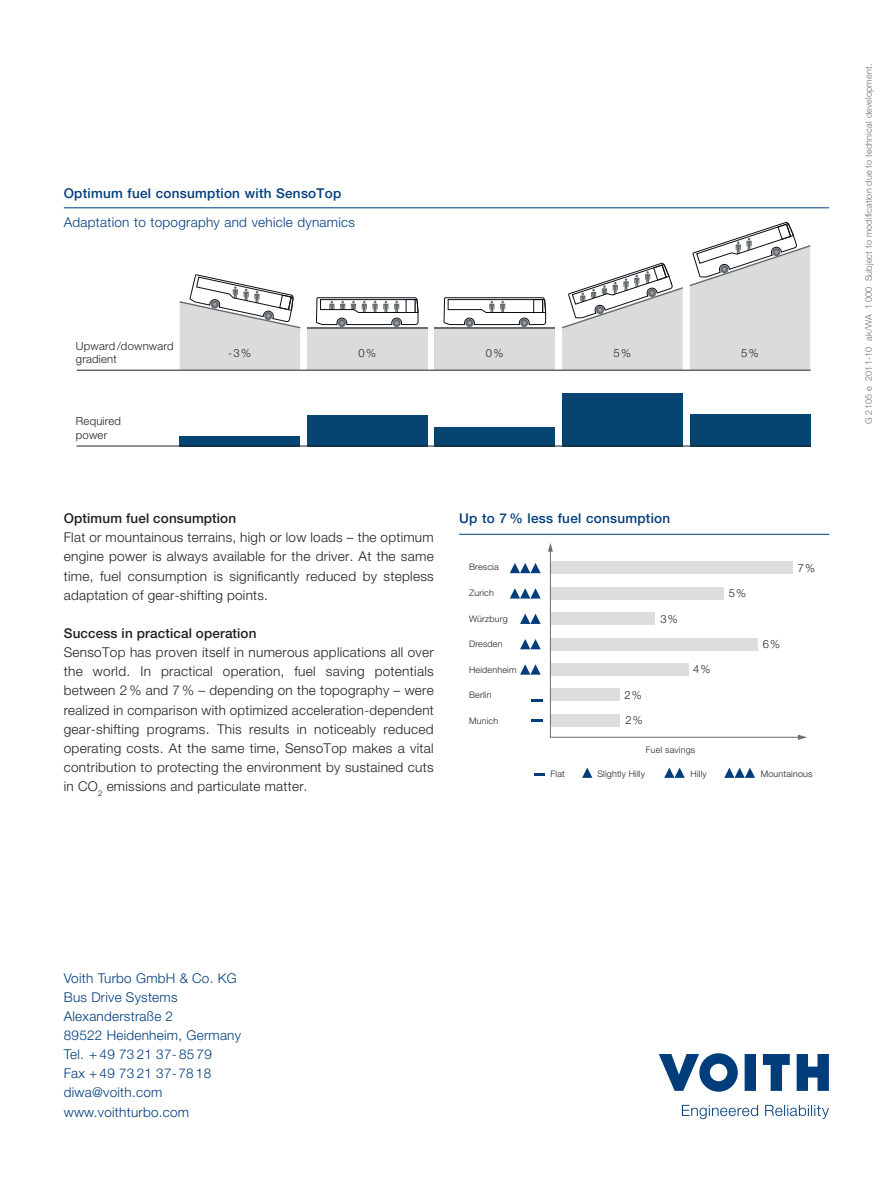
<style>
.page{position:relative;width:893px;height:1191px;background:#fff}
.page>*{position:absolute;margin:0;border:0;box-sizing:border-box;transform-origin:0 0}
.t1{font:300 13.5px/19.2px "Helvetica Neue LT Pro";letter-spacing:.02em;color:#231f20;text-align:justify}
.t2{font:300 13.5px/19.2px "Helvetica Neue LT Pro";letter-spacing:.02em;color:#013c7b}
.t3{font:500 13.5px "Helvetica Neue LT Pro";letter-spacing:.02em;color:#013c7b}
.t4{font:500 13.5px "Helvetica Neue LT Pro";letter-spacing:.01em;color:#231f20}
.t5{font:300 11.25px/13.5px "Helvetica Neue LT Pro";letter-spacing:.02em;color:#231f20}
.t6{font:300 9px "Helvetica Neue LT Pro";letter-spacing:.02em;color:#231f20}
.t7{font:300 9px "Helvetica Neue LT Pro";letter-spacing:.02em;color:#6c6d70}
</style>
<div class="page">
<hr style="left:459px;top:534px;width:370px;height:1px;background:#013c7b">
<svg style="left:549px;top:551px;width:249px;height:187px"></svg>
<svg style="left:798px;top:734px;width:9px;height:6px"></svg>
<svg style="left:548px;top:543px;width:5px;height:8px"></svg>
<svg style="left:510px;top:563px;width:31px;height:10px"></svg>
<svg style="left:510px;top:588px;width:31px;height:10px"></svg>
<svg style="left:520px;top:639px;width:21px;height:10px"></svg>
<svg style="left:520px;top:613px;width:21px;height:11px"></svg>
<svg style="left:520px;top:664px;width:21px;height:10px"></svg>
<svg style="left:531px;top:719px;width:11px;height:2px"></svg>
<svg style="left:582px;top:767px;width:10px;height:11px"></svg>
<svg style="left:664px;top:767px;width:21px;height:11px"></svg>
<svg style="left:724px;top:767px;width:31px;height:11px"></svg>
<svg style="left:534px;top:773px;width:10px;height:2px"></svg>
<svg style="left:531px;top:699px;width:11px;height:3px"></svg>
<div style="left:307px;top:327px;width:120px;height:60px;background:#dadcdc"></div>
<div style="left:435px;top:327px;width:120px;height:60px;background:#dadcdc"></div>
<div style="left:690px;top:414px;width:120px;height:32px;background:#064571"></div>
<div style="left:562px;top:393px;width:121px;height:53px;background:#064571"></div>
<div style="left:435px;top:427px;width:120px;height:19px;background:#064571"></div>
<div style="left:307px;top:415px;width:120px;height:31px;background:#064571"></div>
<div style="left:180px;top:436px;width:120px;height:10px;background:#064571"></div>
<svg style="left:465px;top:319px;width:9px;height:8px"></svg>
<hr style="left:307px;top:327px;width:120px;height:1px;background:#666b6e">
<hr style="left:435px;top:327px;width:120px;height:1px;background:#666b6e">
<div style="left:169px;top:370px;width:652px;height:19px;background:#fff"></div>
<svg style="left:443px;top:297px;width:103px;height:28px"></svg>
<svg style="left:690px;top:221px;width:120px;height:149px"></svg>
<svg style="left:562px;top:262px;width:121px;height:108px"></svg>
<svg style="left:180px;top:274px;width:120px;height:96px"></svg>
<svg style="left:316px;top:297px;width:103px;height:28px"></svg>
<hr style="left:64px;top:207px;width:765px;height:1px;background:#013c7b">
<hr style="left:77px;top:370px;width:733px;height:1px;background:#231f20">
<hr style="left:77px;top:446px;width:733px;height:1px;background:#231f20">
<svg style="left:682px;top:1104px;width:76px;height:15px"></svg>
<svg style="left:765px;top:1104px;width:64px;height:14px"></svg>
<svg style="left:659px;top:1053px;width:79px;height:38px"></svg>
<svg style="left:745px;top:1054px;width:11px;height:36px"></svg>
<svg style="left:763px;top:1054px;width:27px;height:36px"></svg>
<svg style="left:797px;top:1054px;width:32px;height:36px"></svg>
<p class="t3" style="left:64px;top:185px;width:279px">Optimum fuel consumption with SensoTop</p>
<p class="t2" style="left:64px;top:212px;width:293px">Adaptation to topography and vehicle dynamics</p>
<p class="t5" style="left:76px;top:339px;width:99px">Upward /downward gradient</p>
<p class="t5" style="left:228px;top:346px;width:25px">-3%</p>
<p class="t5" style="left:358px;top:346px;width:19px">0%</p>
<p class="t5" style="left:486px;top:346px;width:19px">0%</p>
<p class="t5" style="left:613px;top:346px;width:19px">5%</p>
<p class="t5" style="left:741px;top:346px;width:19px">5%</p>
<p class="t5" style="left:76px;top:414px;width:47px">Required power</p>
<p class="t4" style="left:64px;top:510px;width:174px">Optimum fuel consumption</p>
<p class="t1" style="left:64px;top:527px;width:371px">Flat or mountainous terrains, high or low loads – the optimum engine power is always available for the driver. At the same time, fuel consumption is significantly reduced by stepless adaptation of gear-shifting points.</p>
<p class="t4" style="left:64px;top:625px;width:194px">Success in practical operation</p>
<p class="t1" style="left:64px;top:642px;width:371px">SensoTop has proven itself in numerous applications all over the world. In practical operation, fuel saving potentials between 2 % and 7 % – depending on the topography – were realized in comparison with optimized acceleration-dependent gear-shifting programs. This results in noticeably reduced operating costs. At the same time, SensoTop makes a vital contribution to protecting the environment by sustained cuts in CO<sub>2</sub> emissions and particulate matter.</p>
<p class="t3" style="left:459px;top:510px;width:212px">Up to 7% less fuel consumption</p>
<p class="t6" style="left:469px;top:562px;width:31px">Brescia</p>
<p class="t6" style="left:469px;top:587px;width:26px">Zurich</p>
<p class="t6" style="left:469px;top:613px;width:40px">Würzburg</p>
<p class="t6" style="left:469px;top:638px;width:35px">Dresden</p>
<p class="t6" style="left:469px;top:664px;width:49px">Heidenheim</p>
<p class="t6" style="left:469px;top:689px;width:24px">Berlin</p>
<p class="t6" style="left:469px;top:715px;width:31px">Munich</p>
<p class="t5" style="left:660px;top:611px;width:19px">3%</p>
<p class="t5" style="left:625px;top:687px;width:19px">2%</p>
<p class="t5" style="left:626px;top:713px;width:19px">2%</p>
<p class="t5" style="left:693px;top:662px;width:19px">4%</p>
<p class="t6" style="left:646px;top:744px;width:51px">Fuel savings</p>
<p class="t5" style="left:729px;top:586px;width:19px">5%</p>
<p class="t5" style="left:763px;top:637px;width:19px">6%</p>
<p class="t5" style="left:798px;top:561px;width:19px">7%</p>
<p class="t6" style="left:551px;top:768px;width:16px">Flat</p>
<p class="t6" style="left:597px;top:768px;width:49px">Slightly Hilly</p>
<p class="t6" style="left:691px;top:768px;width:18px">Hilly</p>
<p class="t6" style="left:761px;top:768px;width:53px">Mountainous</p>
<p class="t7" style="left:863px;top:424px;width:362px;rotate:-90deg">G 2105 e 2011-10 ak/WA 1 000 Subject to modification due to technical development.</p>
<p class="t2" style="left:64px;top:968px;width:179px">Voith Turbo GmbH &amp; Co. KG<br>Bus Drive Systems<br>Alexanderstraße 2<br>89522 Heidenheim, Germany<br>Tel. + 49 73 21 37- 85 79<br>Fax + 49 73 21 37-78 18 diwa@voith.com www.voithturbo.com</p>
</div>
